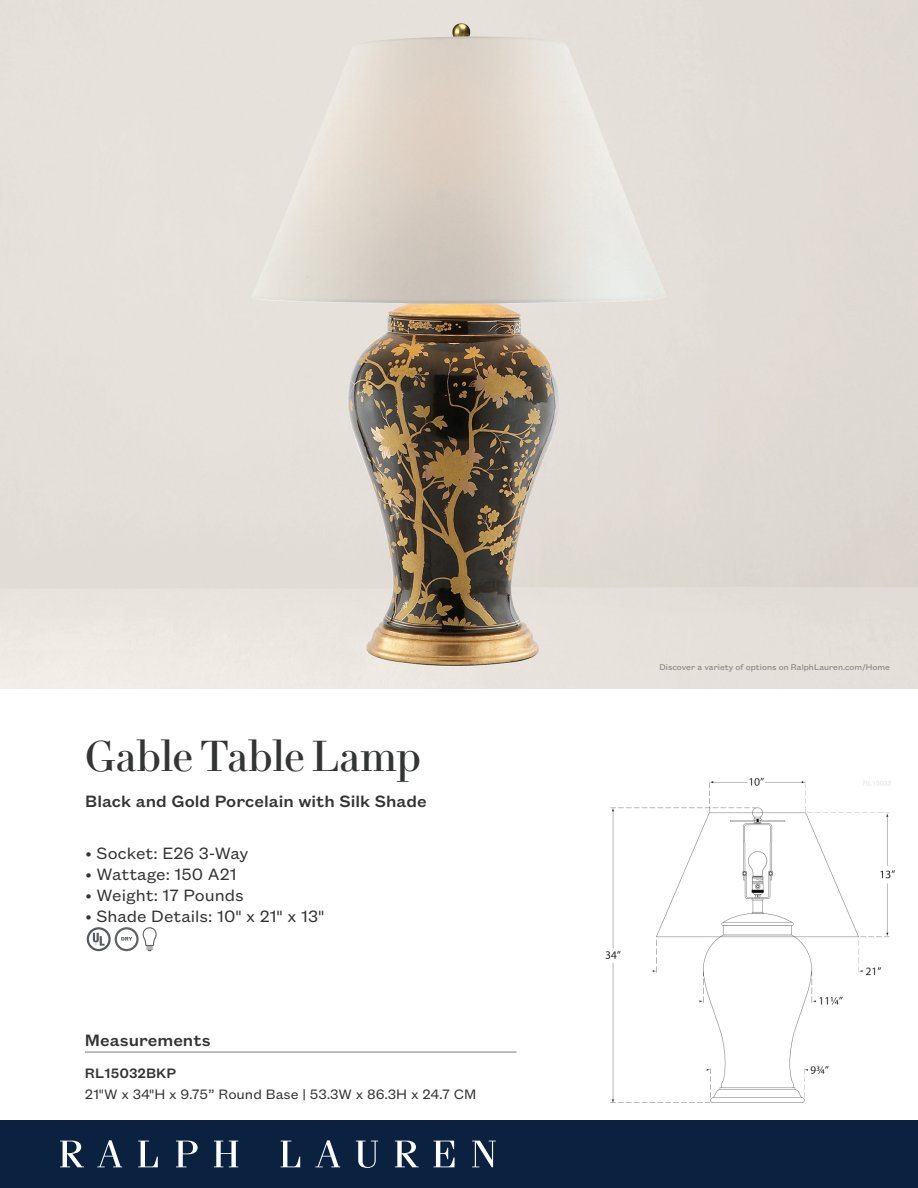
<style>
.page{position:relative;width:918px;height:1188px;background:#fff}
.page>*{position:absolute;margin:0;border:0;box-sizing:border-box;transform-origin:0 0}
.t1{font:42px "Le Jeune Deck";letter-spacing:-.01em;color:#333434}
.t2{font:18px "Founders Grotesk Text";color:#333434}
.t3{font:500 18px "Founders Grotesk Text";color:#333434}
.t4{font:15px "Founders Grotesk Text";color:#333434}
.t5{font:500 15px "Founders Grotesk Text";color:#333434}
.t6{font:9px "Founders Grotesk Text";color:#7d7c7c}
</style>
<div class="page">
<img style="left:0;top:0;width:918px;height:688px">
<div style="left:0;top:1120px;width:918px;height:68px;background:#0a213f"></div>
<svg style="left:60px;top:1141px;width:24px;height:26px"></svg>
<svg style="left:97px;top:1140px;width:25px;height:27px"></svg>
<svg style="left:138px;top:1141px;width:20px;height:26px"></svg>
<svg style="left:176px;top:1141px;width:22px;height:26px"></svg>
<svg style="left:214px;top:1141px;width:24px;height:26px"></svg>
<svg style="left:281px;top:1141px;width:19px;height:26px"></svg>
<svg style="left:315px;top:1140px;width:25px;height:27px"></svg>
<svg style="left:356px;top:1141px;width:22px;height:27px"></svg>
<svg style="left:395px;top:1141px;width:24px;height:26px"></svg>
<svg style="left:434px;top:1141px;width:21px;height:26px"></svg>
<svg style="left:472px;top:1141px;width:24px;height:26px"></svg>
<hr style="left:85px;top:1052px;width:431px;height:1px;background:#7d7c7c">
<svg style="left:87px;top:927px;width:70px;height:25px"></svg>
<img style="left:606px;top:777px;width:288px;height:326px">
<h1 class="t1" style="left:85px;top:725px;width:337px">Gable Table Lamp</h1>
<p class="t3" style="left:85px;top:789px;width:343px">Black and Gold Porcelain with Silk Shade</p>
<p class="t2" style="left:86px;top:841px;width:164px">• Socket: E26 3-Way</p>
<p class="t2" style="left:86px;top:862px;width:153px">• Wattage: 150 A21</p>
<p class="t2" style="left:86px;top:883px;width:160px">• Weight: 17 Pounds</p>
<p class="t2" style="left:86px;top:904px;width:240px">• Shade Details: 10" x 21" x 13"</p>
<p class="t3" style="left:85px;top:1028px;width:127px">Measurements</p>
<p class="t5" style="left:85px;top:1063px;width:93px">RL15032BKP</p>
<p class="t4" style="left:85px;top:1084px;width:393px">21"W x 34"H x 9.75” Round Base | 53.3W x 86.3H x 24.7 CM</p>
<p class="t6" style="left:659px;top:661px;width:232px">Discover a variety of options on RalphLauren.com/Home</p>
</div>
